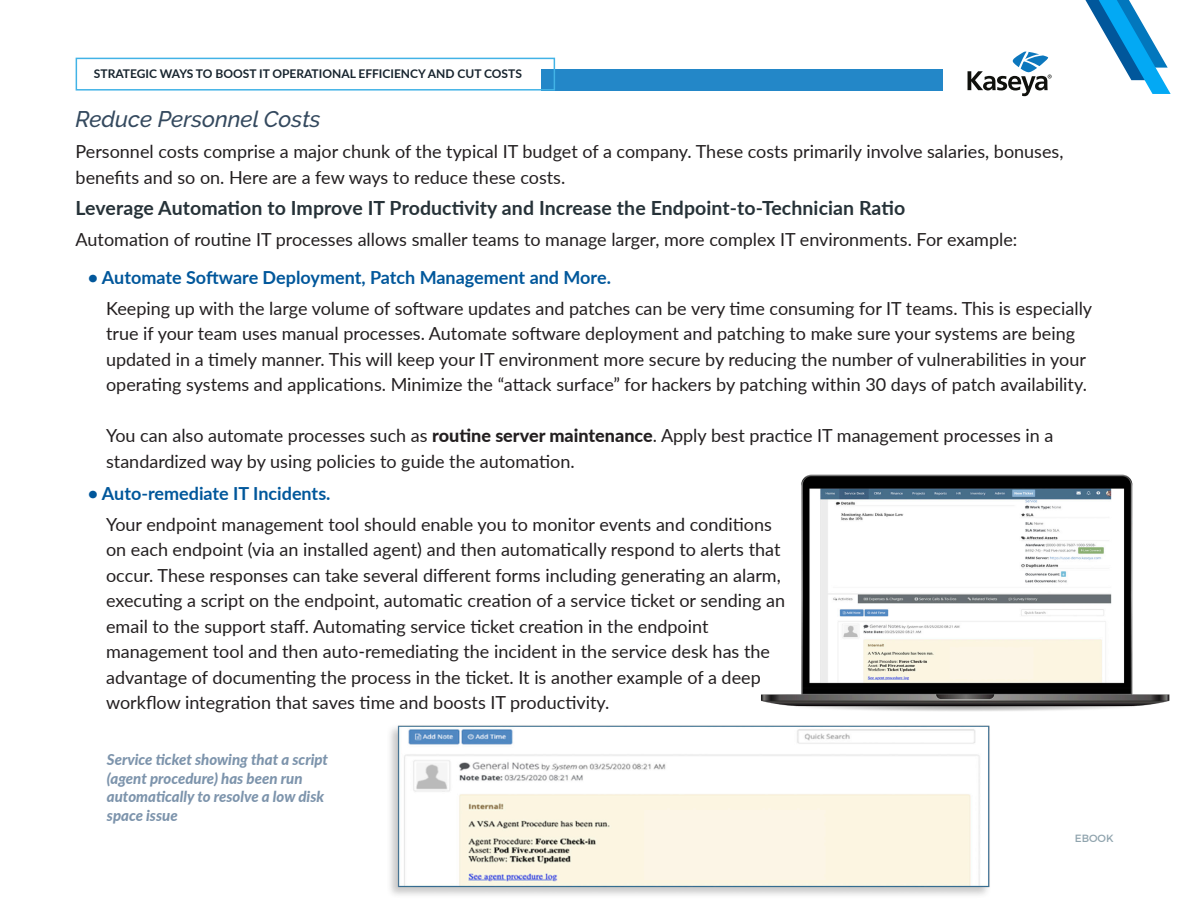
<style>
.page{position:relative;width:1188px;height:918px;background:#fff}
.page>*{position:absolute;margin:0;border:0;box-sizing:border-box;transform-origin:0 0}
.t1{font:italic 500 22.5px "Raleway";color:#34495e}
.t2{font:700 19.5px "Lato";letter-spacing:.005em;color:#263238}
.t3{font:18px/25.5px "Lato";color:#231f20}
.t4{font:700 18px "Lato";color:#01579b}
.t5{font:italic 800 15px "Lato";color:#7d94ac}
.t6{font:700 12px "Lato";color:#17242e}
.t7{font:10.5px "Montserrat";letter-spacing:.01em;color:#90a4ae}
.s1{font-weight:800}
</style>
<div class="page">
<img style="left:801px;top:474px;width:369px;height:237px">
<div style="left:541px;top:69px;width:401px;height:22px;background:#2387c8"></div>
<div style="left:76px;top:58px;width:479px;height:33px;border:2px solid #42b3e6"></div>
<svg style="left:1085px;top:0;width:86px;height:94px"></svg>
<svg style="left:968px;top:51px;width:84px;height:45px"></svg>
<img style="left:390px;top:686px;width:632px;height:209px">
<p class="t6" style="left:94px;top:64px;width:429px">STRATEGIC WAYS TO BOOST IT OPERATIONAL EFFICIENCY AND CUT COSTS</p>
<p class="t1" style="left:76px;top:106px;width:247px">Reduce Personnel Costs</p>
<p class="t3" style="left:76px;top:138px;width:989px">Personnel costs comprise a major chunk of the typical IT budget of a company. These costs primarily involve salaries, bonuses,</p>
<p class="t3" style="left:76px;top:164px;width:491px">benefits and so on. Here are a few ways to reduce these costs.</p>
<p class="t2" style="left:76px;top:194px;width:831px">Leverage Automation to Improve IT Productivity and Increase the Endpoint-to-Technician Ratio</p>
<p class="t3" style="left:76px;top:226px;width:943px">Automation of routine IT processes allows smaller teams to manage larger, more complex IT environments. For example:</p>
<p class="t4" style="left:88px;top:265px;width:525px">• Automate Software Deployment, Patch Management and More.</p>
<p class="t3" style="left:106px;top:295px;width:988px">Keeping up with the large volume of software updates and patches can be very time consuming for IT teams. This is especially true if your team uses manual processes. Automate software deployment and patching to make sure your systems are being</p>
<p class="t3" style="left:106px;top:346px;width:982px">updated in a timely manner. This will keep your IT environment more secure by reducing the number of vulnerabilities in your operating systems and applications. Minimize the “attack surface” for hackers by patching within 30 days of patch availability.</p>
<p class="t3" style="left:106px;top:422px;width:949px">You can also automate processes such as <span class="s1">routine server maintenance</span>. Apply best practice IT management processes in a</p>
<p class="t3" style="left:106px;top:448px;width:470px">standardized way by using policies to guide the automation.</p>
<p class="t4" style="left:88px;top:481px;width:244px">• Auto-remediate IT Incidents.</p>
<p class="t3" style="left:106px;top:511px;width:681px">Your endpoint management tool should enable you to monitor events and conditions on each endpoint (via an installed agent) and then automatically respond to alerts that occur. These responses can take several different forms including generating an alarm, executing a script on the endpoint, automatic creation of a service ticket or sending an email to the support staff. Automating service ticket creation in the endpoint</p>
<p class="t3" style="left:106px;top:638px;width:665px">management tool and then auto-remediating the incident in the service desk has the advantage of documenting the process in the ticket. It is another example of a deep workflow integration that saves time and boosts IT productivity.</p>
<p class="t5" style="left:107px;top:748px;width:223px">Service ticket showing that a script</p>
<p class="t5" style="left:107px;top:767px;width:197px">(agent procedure) has been run</p>
<p class="t5" style="left:107px;top:786px;width:219px">automatically to resolve a low disk</p>
<p class="t5" style="left:107px;top:804px;width:72px">space issue</p>
<p class="t7" style="left:1075px;top:830px;width:40px">EBOOK</p>
</div>
